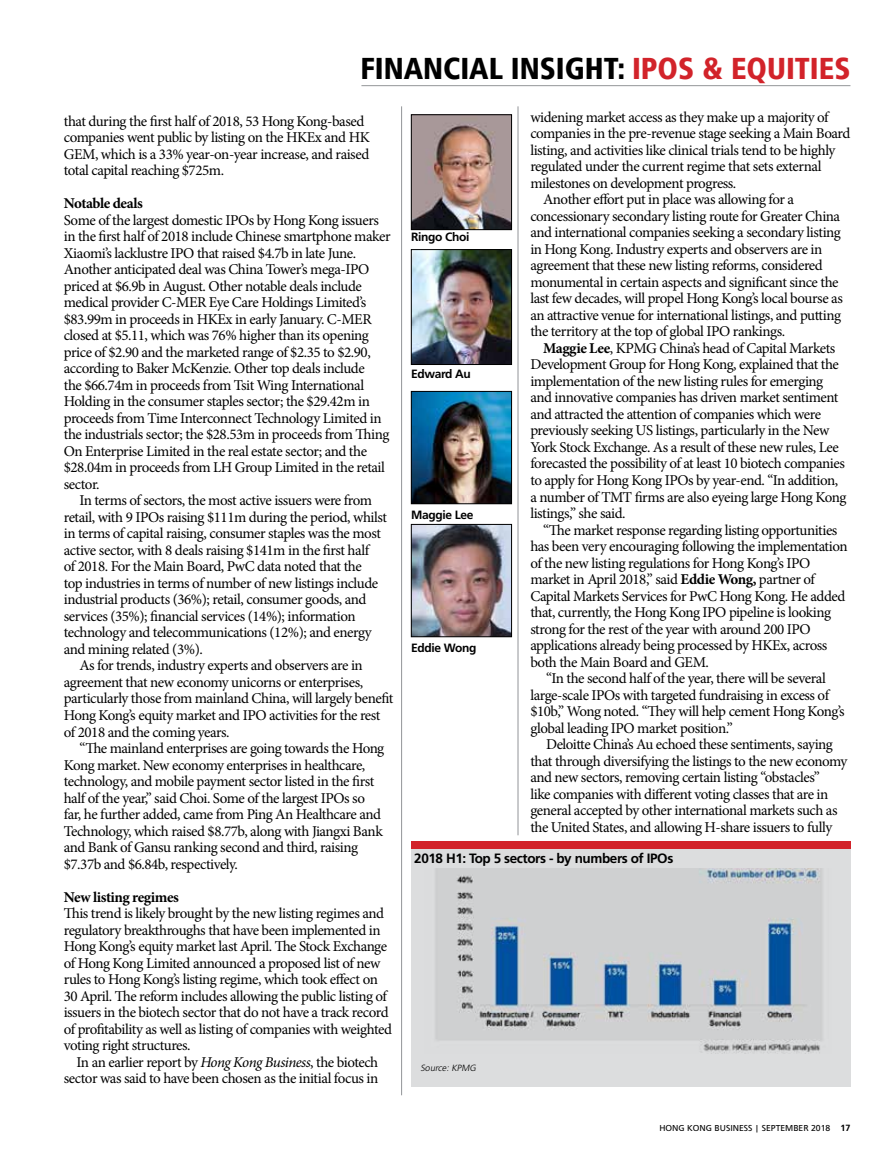
<style>
.page{position:relative;width:893px;height:1170px;background:#fff}
.page>*{position:absolute;margin:0;border:0;box-sizing:border-box;transform-origin:0 0}
.t1{font:900 condensed 30px "Frutiger";color:#000}
.t2{font:15px/16.5px "Minion Pro";letter-spacing:-.03em;color:#000}
.t3{font:700 15px "Minion Pro";letter-spacing:-.03em;color:#000}
.t4{font:700 13.5px "Frutiger";letter-spacing:-.03em;color:#000}
.t5{font:700 12px "Frutiger";letter-spacing:-.03em;color:#000}
.t6{font:9px "Frutiger";color:#000}
.t7{font:italic 300 9px "Frutiger";color:#000}
.s1{color:#d2232a}
.s2{font-style:italic}
.s3{font-weight:700}
</style>
<div class="page">
<hr style="left:361px;top:85px;width:489px;height:1px;background:#939598">
<hr style="left:518px;top:106px;width:1px;height:729px;background:#939598">
<hr style="left:401px;top:106px;width:1px;height:989px;background:#939598">
<img style="left:413px;top:251px;width:97px;height:111px">
<div style="left:411px;top:249px;width:101px;height:115px;border:1px solid #000"></div>
<img style="left:413px;top:393px;width:97px;height:109px">
<div style="left:411px;top:391px;width:101px;height:113px;border:1px solid #000"></div>
<img style="left:413px;top:116px;width:97px;height:112px">
<div style="left:411px;top:114px;width:101px;height:116px;border:1px solid #000"></div>
<img style="left:413px;top:526px;width:97px;height:109px">
<div style="left:411px;top:524px;width:101px;height:113px;border:1px solid #000"></div>
<div style="left:411px;top:841px;width:439px;height:245px;background:#dcddde"></div>
<div style="left:411px;top:841px;width:439px;height:7px;background:#d2232a"></div>
<img style="left:435px;top:868px;width:387px;height:185px">
<h1 class="t1" style="left:360px;top:51px;width:492px">FINANCIAL INSIGHT: <span class="s1">IPOS &amp; EQUITIES</span></h1>
<p class="t2" style="left:64px;top:113px;width:308px">that during the first half of 2018, 53 Hong Kong-based companies went public by listing on the HKEx and HK GEM, which is a 33% year-on-year increase, and raised total capital reaching $725m.</p>
<p class="t3" style="left:64px;top:193px;width:81px">Notable deals</p>
<p class="t2" style="left:64px;top:212px;width:328px">Some of the largest domestic IPOs by Hong Kong issuers in the first half of 2018 include Chinese smartphone maker Xiaomi’s lacklustre IPO that raised $4.7b in late June.<br>Another anticipated deal was China Tower’s mega-IPO priced at $6.9b in August. Other notable deals include medical provider C-MER Eye Care Holdings Limited’s $83.99m in proceeds in HKEx in early January. C-MER closed at $5.11, which was 76% higher than its opening price of $2.90 and the marketed range of $2.35 to $2.90, according to Baker McKenzie. Other top deals include<br>the $66.74m in proceeds from Tsit Wing International Holding in the consumer staples sector; the $29.42m in proceeds from Time Interconnect Technology Limited in the industrials sector; the $28.53m in proceeds from Thing On Enterprise Limited in the real estate sector; and the $28.04m in proceeds from LH Group Limited in the retail sector.</p>
<p class="t2" style="left:79px;top:492px;width:294px">In terms of sectors, the most active issuers were from</p>
<p class="t2" style="left:64px;top:509px;width:325px">retail, with 9 IPOs raising $111m during the period, whilst</p>
<p class="t2" style="left:64px;top:525px;width:319px">in terms of capital raising, consumer staples was the most</p>
<p class="t2" style="left:64px;top:542px;width:307px">active sector, with 8 deals raising $141m in the first half</p>
<p class="t2" style="left:64px;top:558px;width:299px">of 2018. For the Main Board, PwC data noted that the</p>
<p class="t2" style="left:64px;top:575px;width:316px">top industries in terms of number of new listings include</p>
<p class="t2" style="left:64px;top:591px;width:304px">industrial products (36%); retail, consumer goods, and</p>
<p class="t2" style="left:64px;top:608px;width:293px">services (35%); financial services (14%); information</p>
<p class="t2" style="left:64px;top:624px;width:310px">technology and telecommunications (12%); and energy</p>
<p class="t2" style="left:64px;top:641px;width:141px">and mining related (3%).</p>
<p class="t2" style="left:79px;top:657px;width:285px">As for trends, industry experts and observers are in</p>
<p class="t2" style="left:64px;top:674px;width:301px">agreement that new economy unicorns or enterprises,</p>
<p class="t2" style="left:64px;top:690px;width:331px">particularly those from mainland China, will largely benefit</p>
<p class="t2" style="left:64px;top:707px;width:318px">Hong Kong’s equity market and IPO activities for the rest</p>
<p class="t2" style="left:64px;top:723px;width:167px">of 2018 and the coming years.</p>
<p class="t2" style="left:79px;top:740px;width:306px">“The mainland enterprises are going towards the Hong</p>
<p class="t2" style="left:64px;top:756px;width:303px">Kong market. New economy enterprises in healthcare,</p>
<p class="t2" style="left:64px;top:773px;width:312px">technology, and mobile payment sector listed in the first</p>
<p class="t2" style="left:64px;top:789px;width:303px">half of the year,” said Choi. Some of the largest IPOs so</p>
<p class="t2" style="left:64px;top:806px;width:319px">far, he further added, came from Ping An Healthcare and</p>
<p class="t2" style="left:64px;top:822px;width:320px">Technology, which raised $8.77b, along with Jiangxi Bank</p>
<p class="t2" style="left:64px;top:839px;width:296px">and Bank of Gansu ranking second and third, raising</p>
<p class="t2" style="left:64px;top:855px;width:176px">$7.37b and $6.84b, respectively.</p>
<p class="t3" style="left:64px;top:886px;width:117px">New listing regimes</p>
<p class="t2" style="left:64px;top:905px;width:330px">This trend is likely brought by the new listing regimes and regulatory breakthroughs that have been implemented in Hong Kong’s equity market last April. The Stock Exchange of Hong Kong Limited announced a proposed list of new rules to Hong Kong’s listing regime, which took effect on 30 April. The reform includes allowing the public listing of issuers in the biotech sector that do not have a track record of profitability as well as listing of companies with weighted voting right structures.</p>
<p class="t2" style="left:64px;top:1053px;width:316px;text-align:right">In an earlier report by <span class="s2">Hong Kong Business</span>, the biotech sector was said to have been chosen as the initial focus in</p>
<p class="t2" style="left:530px;top:109px;width:300px">widening market access as they make up a majority of</p>
<p class="t2" style="left:530px;top:125px;width:322px">companies in the pre-revenue stage seeking a Main Board</p>
<p class="t2" style="left:530px;top:142px;width:307px">listing, and activities like clinical trials tend to be highly</p>
<p class="t2" style="left:530px;top:158px;width:293px">regulated under the current regime that sets external</p>
<p class="t2" style="left:530px;top:175px;width:208px">milestones on development progress.</p>
<p class="t2" style="left:543px;top:191px;width:252px">Another effort put in place was allowing for a</p>
<p class="t2" style="left:530px;top:208px;width:311px">concessionary secondary listing route for Greater China</p>
<p class="t2" style="left:530px;top:224px;width:312px">and international companies seeking a secondary listing</p>
<p class="t2" style="left:530px;top:241px;width:294px">in Hong Kong. Industry experts and observers are in</p>
<p class="t2" style="left:530px;top:257px;width:294px">agreement that these new listing reforms, considered</p>
<p class="t2" style="left:530px;top:274px;width:310px">monumental in certain aspects and significant since the</p>
<p class="t2" style="left:530px;top:290px;width:314px">last few decades, will propel Hong Kong’s local bourse as</p>
<p class="t2" style="left:530px;top:307px;width:312px">an attractive venue for international listings, and putting</p>
<p class="t2" style="left:530px;top:323px;width:256px">the territory at the top of global IPO rankings.</p>
<p class="t2" style="left:543px;top:340px;width:294px"><span class="s3">Maggie Lee</span>, KPMG China’s head of Capital Markets</p>
<p class="t2" style="left:530px;top:356px;width:310px">Development Group for Hong Kong, explained that the</p>
<p class="t2" style="left:530px;top:373px;width:294px">implementation of the new listing rules for emerging</p>
<p class="t2" style="left:530px;top:389px;width:310px">and innovative companies has driven market sentiment</p>
<p class="t2" style="left:530px;top:406px;width:292px">and attracted the attention of companies which were</p>
<p class="t2" style="left:530px;top:422px;width:300px">previously seeking US listings, particularly in the New</p>
<p class="t2" style="left:530px;top:439px;width:310px">York Stock Exchange. As a result of these new rules, Lee</p>
<p class="t2" style="left:530px;top:455px;width:316px">forecasted the possibility of at least 10 biotech companies</p>
<p class="t2" style="left:530px;top:472px;width:309px">to apply for Hong Kong IPOs by year-end. “In addition,</p>
<p class="t2" style="left:530px;top:488px;width:318px">a number of TMT firms are also eyeing large Hong Kong</p>
<p class="t2" style="left:530px;top:505px;width:97px">listings,” she said.</p>
<p class="t2" style="left:543px;top:521px;width:296px">“The market response regarding listing opportunities</p>
<p class="t2" style="left:530px;top:538px;width:319px">has been very encouraging following the implementation</p>
<p class="t2" style="left:530px;top:554px;width:281px">of the new listing regulations for Hong Kong’s IPO</p>
<p class="t2" style="left:530px;top:571px;width:286px">market in April 2018,” said <span class="s3">Eddie Wong,</span> partner of</p>
<p class="t2" style="left:530px;top:587px;width:317px">Capital Markets Services for PwC Hong Kong. He added</p>
<p class="t2" style="left:530px;top:604px;width:302px">that, currently, the Hong Kong IPO pipeline is looking</p>
<p class="t2" style="left:530px;top:620px;width:282px">strong for the rest of the year with around 200 IPO</p>
<p class="t2" style="left:530px;top:637px;width:299px">applications already being processed by HKEx, across</p>
<p class="t2" style="left:530px;top:653px;width:180px">both the Main Board and GEM.</p>
<p class="t2" style="left:546px;top:670px;width:281px">“In the second half of the year, there will be several</p>
<p class="t2" style="left:530px;top:686px;width:300px">large-scale IPOs with targeted fundraising in excess of</p>
<p class="t2" style="left:530px;top:703px;width:316px">$10b,” Wong noted. “They will help cement Hong Kong’s</p>
<p class="t2" style="left:530px;top:719px;width:204px">global leading IPO market position.”</p>
<p class="t2" style="left:546px;top:736px;width:288px">Deloitte China’s Au echoed these sentiments, saying</p>
<p class="t2" style="left:530px;top:752px;width:319px">that through diversifying the listings to the new economy</p>
<p class="t2" style="left:530px;top:769px;width:291px">and new sectors, removing certain listing “obstacles”</p>
<p class="t2" style="left:530px;top:785px;width:300px">like companies with different voting classes that are in</p>
<p class="t2" style="left:530px;top:802px;width:309px">general accepted by other international markets such as</p>
<p class="t2" style="left:530px;top:818px;width:303px">the United States, and allowing H-share issuers to fully</p>
<p class="t5" style="left:411px;top:230px;width:60px">Ringo Choi</p>
<p class="t5" style="left:411px;top:367px;width:61px">Edward Au</p>
<p class="t5" style="left:411px;top:507px;width:64px">Maggie Lee</p>
<p class="t5" style="left:411px;top:640px;width:67px">Eddie Wong</p>
<p class="t4" style="left:414px;top:850px;width:261px">2018 H1: Top 5 sectors - by numbers of IPOs</p>
<p class="t7" style="left:420px;top:1062px;width:59px">Source: KPMG</p>
<p class="t6" style="left:659px;top:1122px;width:193px">HONG KONG BUSINESS | SEPTEMBER 2018 <span class="s3">17</span></p>
</div>
